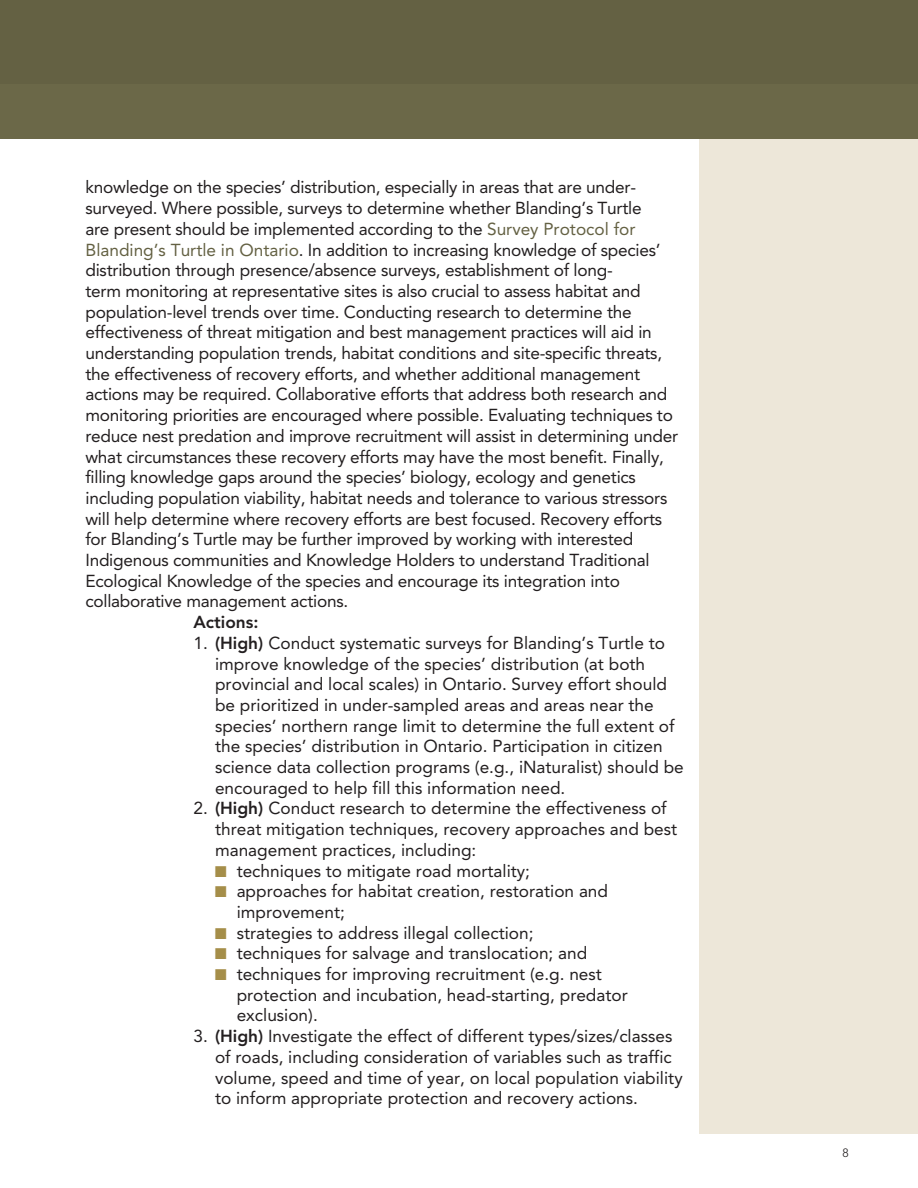
<style>
.page{position:relative;width:918px;height:1188px;background:#fff}
.page>*{position:absolute;margin:0;border:0;box-sizing:border-box;transform-origin:0 0}
.t1{font:17.25px/20.7px "Avenir LT Std";letter-spacing:-.015em;color:#231f20}
.t2{font:800 17.25px "Avenir LT Std";color:#231f20}
.t3{font:300 12px "Avenir LT Std";color:#231f20}
.s1{color:#646143}
.s2{font-weight:800}
.s3{font-family:"Monotype Sorts";font-size:15px;color:#a58e49}
</style>
<div class="page">
<div style="left:699px;top:134px;width:219px;height:1000px;background:#ede7d9"></div>
<div style="left:0;top:0;width:918px;height:138px;background:#646143"></div>
<div style="left:1px;top:84px;width:917px;height:54px;background:#6d6a4a"></div>
<p class="t1" style="left:85px;top:177px;width:594px">knowledge on the species’ distribution, especially in areas that are under&shy;surveyed. Where possible, surveys to determine whether Blanding’s Turtle<br>are present should be implemented according to the <span class="s1">Survey Protocol for Blanding’s Turtle in Ontario</span>. In addition to increasing knowledge of species’ distribution through presence/absence surveys, establishment of long-<br>term monitoring at representative sites is also crucial to assess habitat and population-level trends over time. Conducting research to determine the effectiveness of threat mitigation and best management practices will aid in understanding population trends, habitat conditions and site-specific threats, the effectiveness of recovery efforts, and whether additional management actions may be required. Collaborative efforts that address both research and monitoring priorities are encouraged where possible. Evaluating techniques to reduce nest predation and improve recruitment will assist in determining under what circumstances these recovery efforts may have the most benefit. Finally, filling knowledge gaps around the species’ biology, ecology and genetics including population viability, habitat needs and tolerance to various stressors will help determine where recovery efforts are best focused. Recovery efforts for Blanding’s Turtle may be further improved by working with interested Indigenous communities and Knowledge Holders to understand Traditional Ecological Knowledge of the species and encourage its integration into collaborative management actions.</p>
<p class="t2" style="left:193px;top:612px;width:67px">Actions:</p>
<p class="t1" style="left:215px;top:633px;width:470px;text-indent:-22px">1. <span class="s2">(High)</span> Conduct systematic surveys for Blanding’s Turtle to improve knowledge of the species’ distribution (at both provincial and local scales) in Ontario. Survey effort should be prioritized in under-sampled areas and areas near the species’ northern range limit to determine the full extent of the species’ distribution in Ontario. Participation in citizen science data collection programs (e.g., iNaturalist) should be encouraged to help fill this information need.</p>
<p class="t1" style="left:193px;top:798px;width:475px">2. <span class="s2">(High)</span> Conduct research to determine the effectiveness of</p>
<p class="t1" style="left:215px;top:819px;width:464px">threat mitigation techniques, recovery approaches and best management practices, including:</p>
<p class="t1" style="left:215px;top:860px;width:316px"><span class="s3">N</span> techniques to mitigate road mortality;</p>
<p class="t1" style="left:237px;top:881px;width:373px;text-indent:-22px"><span class="s3">N</span> approaches for habitat creation, restoration and improvement;</p>
<p class="t1" style="left:215px;top:922px;width:320px"><span class="s3">N</span> strategies to address illegal collection;</p>
<p class="t1" style="left:215px;top:943px;width:374px"><span class="s3">N</span> techniques for salvage and translocation; and</p>
<p class="t1" style="left:237px;top:964px;width:393px;text-indent:-22px"><span class="s3">N</span> techniques for improving recruitment (e.g. nest protection and incubation, head-starting, predator exclusion).</p>
<p class="t1" style="left:215px;top:1026px;width:469px;text-indent:-22px">3. <span class="s2">(High)</span> Investigate the effect of different types/sizes/classes of roads, including consideration of variables such as traffic volume, speed and time of year, on local population viability to inform appropriate protection and recovery actions.</p>
<p class="t3" style="left:842px;top:1146px;width:8px">8</p>
</div>
